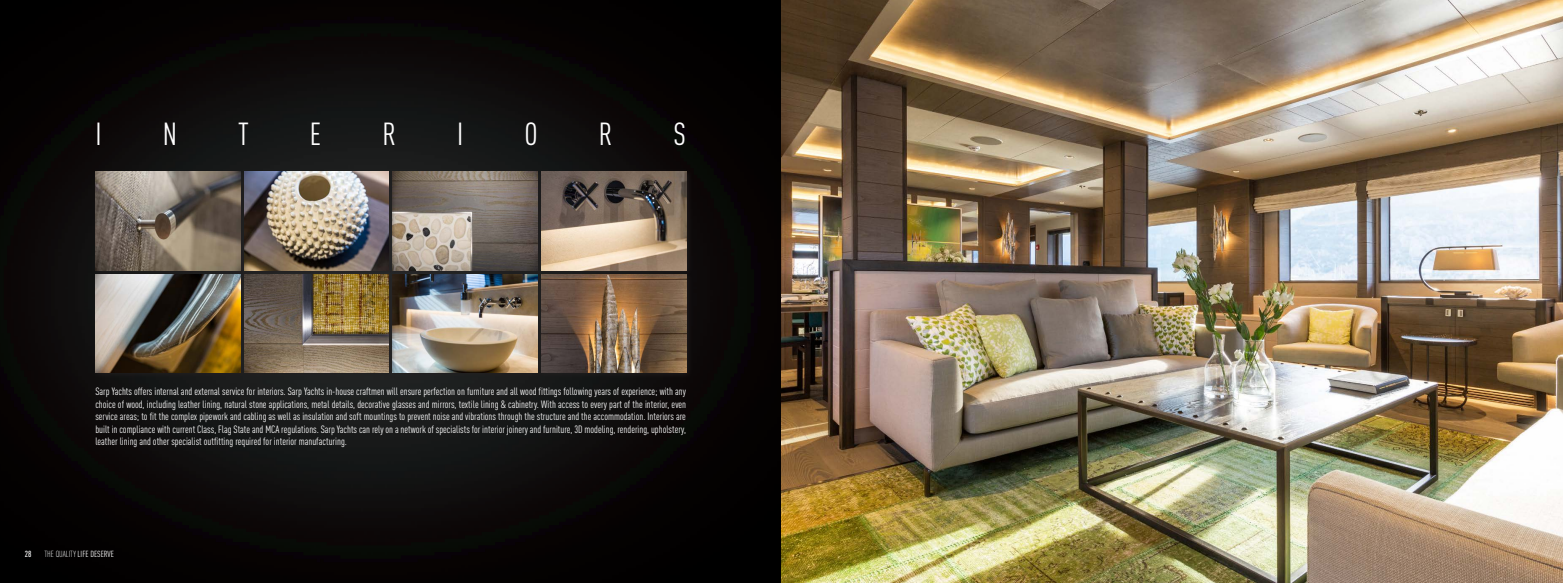
<style>
.page{position:relative;width:1563px;height:583px;background:#fff}
.page>*{position:absolute;margin:0;border:0;box-sizing:border-box;transform-origin:0 0}
.t1{font:condensed 31.5px "DIN Pro";color:#fff}
.t2{font:condensed 10.5px/12.6px "DIN Pro";color:#fff;text-align:justify}
.t3{font:condensed 8.75px "DIN Pro";color:#fff}
.t4{font:500 condensed 8.75px "DIN Pro";color:#fff}
.s1{font-weight:300}
</style>
<div class="page">
<img style="left:0;top:0;width:781px;height:583px">
<div style="left:92px;top:168px;width:155px;height:109px;background:#231f20;opacity:.75"></div>
<img style="left:95px;top:171px;width:145px;height:99px">
<div style="left:92px;top:271px;width:155px;height:109px;background:#231f20;opacity:.75"></div>
<img style="left:95px;top:274px;width:145px;height:98px">
<div style="left:389px;top:168px;width:155px;height:109px;background:#231f20;opacity:.75"></div>
<img style="left:396px;top:171px;width:141px;height:99px">
<div style="left:389px;top:271px;width:155px;height:109px;background:#231f20;opacity:.75"></div>
<img style="left:396px;top:274px;width:141px;height:98px">
<div style="left:241px;top:168px;width:155px;height:109px;background:#231f20;opacity:.75"></div>
<img style="left:244px;top:171px;width:145px;height:99px">
<div style="left:241px;top:271px;width:155px;height:109px;background:#231f20;opacity:.75"></div>
<img style="left:244px;top:274px;width:145px;height:98px">
<div style="left:538px;top:168px;width:155px;height:109px;background:#231f20;opacity:.75"></div>
<img style="left:541px;top:171px;width:145px;height:99px">
<div style="left:538px;top:271px;width:155px;height:109px;background:#231f20;opacity:.75"></div>
<img style="left:541px;top:274px;width:145px;height:98px">
<img style="left:781px;top:0;width:782px;height:583px">
<p class="t1" style="left:95px;top:111px;width:8px">I</p>
<p class="t1" style="left:163px;top:111px;width:16px">N</p>
<p class="t1" style="left:238px;top:111px;width:12px">T</p>
<p class="t1" style="left:310px;top:111px;width:13px">E</p>
<p class="t1" style="left:382px;top:111px;width:15px">R</p>
<p class="t1" style="left:457px;top:111px;width:8px">I</p>
<p class="t1" style="left:524px;top:111px;width:15px">O</p>
<p class="t1" style="left:599px;top:111px;width:15px">R</p>
<p class="t1" style="left:673px;top:111px;width:14px">S</p>
<p class="t2" style="left:95px;top:384px;width:592px">Sarp Yachts offers internal and external service for interiors. Sarp Yachts in-house craftmen will ensure perfection on furniture and all wood fittings following years of experience; with any choice of wood, including leather lining, natural stone applications, metal details, decorative glasses and mirrors, textile lining &amp; cabinetry. With access to every part of the interior, even service areas; to fit the complex pipework and cabling as well as insulation and soft mountings to prevent noise and vibrations through the structure and the accommodation. Interiors are built in compliance with current Class, Flag State and MCA regulations. Sarp Yachts can rely on a network of specialists for interior joinery and furniture, 3D modeling, rendering, upholstery, leather lining and other specialist outfitting required for interior manufacturing.</p>
<p class="t4" style="left:25px;top:547px;width:8px">28</p>
<p class="t3" style="left:44px;top:547px;width:71px"><span class="s1">THE QUALITY</span> LIFE DESERVE</p>
</div>
